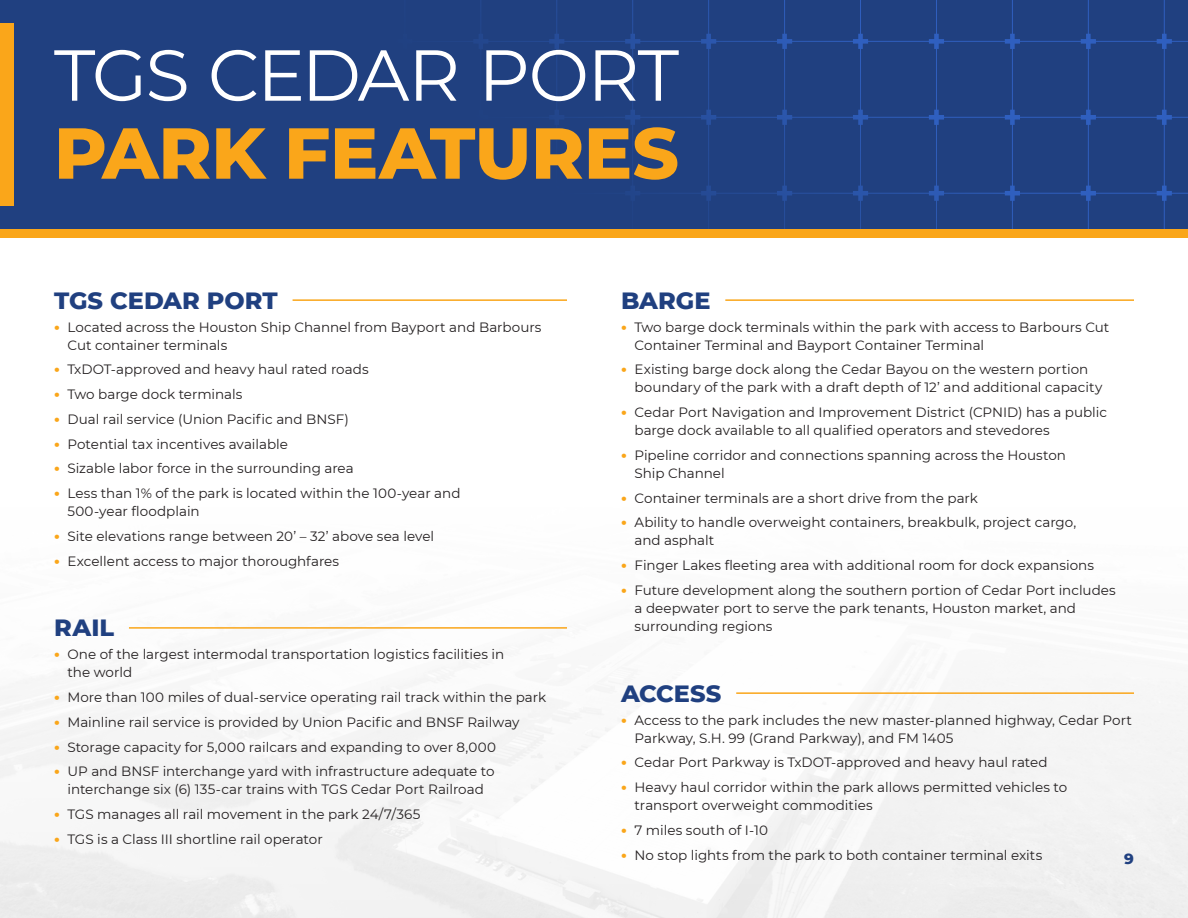
<style>
.page{position:relative;width:1188px;height:918px;background:#fff}
.page>*{position:absolute;margin:0;border:0;box-sizing:border-box;transform-origin:0 0}
.t1{font:72px "Montserrat";letter-spacing:-.025em;color:#fff}
.t2{font:800 72px "Montserrat";letter-spacing:-.005em;color:#faa61a}
.t3{font:800 24px "Montserrat";letter-spacing:.005em;color:#204080}
.t4{font:800 15px "Montserrat";color:#204080}
.t5{font:13.5px/18px "Montserrat";color:#231f20}
.s1{font-weight:800;font-size:15px;color:#faa61a}
</style>
<div class="page">
<div style="left:0;top:0;width:1188px;height:229px;background:#204080"></div>
<hr style="left:1164px;top:0;width:1px;height:229px;background:#fff">
<hr style="left:1088px;top:0;width:1px;height:229px;background:#fff">
<hr style="left:1012px;top:0;width:1px;height:229px;background:#fff">
<hr style="left:936px;top:0;width:1px;height:229px;background:#fff">
<hr style="left:860px;top:0;width:1px;height:229px;background:#fff">
<hr style="left:784px;top:0;width:1px;height:229px;background:#fff">
<hr style="left:708px;top:0;width:1px;height:229px;background:#fff">
<hr style="left:632px;top:0;width:1px;height:229px;background:#fff">
<hr style="left:556px;top:0;width:1px;height:229px;background:#fff">
<hr style="left:480px;top:0;width:1px;height:229px;background:#fff">
<hr style="left:405px;top:0;width:1px;height:229px;background:#fff">
<hr style="left:329px;top:0;width:1px;height:229px;background:#fff">
<hr style="left:253px;top:0;width:1px;height:229px;background:#fff">
<hr style="left:177px;top:0;width:1px;height:229px;background:#fff">
<hr style="left:101px;top:0;width:1px;height:229px;background:#fff">
<hr style="left:25px;top:0;width:1px;height:229px;background:#fff">
<hr style="left:0;top:193px;width:1188px;height:1px;background:#fff">
<hr style="left:0;top:117px;width:1188px;height:1px;background:#fff">
<hr style="left:0;top:41px;width:1188px;height:1px;background:#fff">
<hr style="left:0;top:0;width:1188px;height:1px;background:#fff">
<svg style="left:18px;top:34px;width:15px;height:15px"></svg>
<svg style="left:94px;top:34px;width:15px;height:15px"></svg>
<svg style="left:170px;top:34px;width:15px;height:15px"></svg>
<svg style="left:245px;top:34px;width:16px;height:15px"></svg>
<svg style="left:321px;top:34px;width:16px;height:15px"></svg>
<svg style="left:397px;top:34px;width:15px;height:15px"></svg>
<svg style="left:473px;top:34px;width:15px;height:15px"></svg>
<svg style="left:549px;top:34px;width:15px;height:15px"></svg>
<svg style="left:625px;top:34px;width:15px;height:15px"></svg>
<svg style="left:701px;top:34px;width:15px;height:15px"></svg>
<svg style="left:777px;top:34px;width:15px;height:15px"></svg>
<svg style="left:853px;top:34px;width:15px;height:15px"></svg>
<svg style="left:929px;top:34px;width:15px;height:15px"></svg>
<svg style="left:1005px;top:34px;width:15px;height:15px"></svg>
<svg style="left:1081px;top:34px;width:15px;height:15px"></svg>
<svg style="left:1157px;top:34px;width:15px;height:15px"></svg>
<svg style="left:18px;top:110px;width:15px;height:15px"></svg>
<svg style="left:94px;top:110px;width:15px;height:15px"></svg>
<svg style="left:170px;top:110px;width:15px;height:15px"></svg>
<svg style="left:245px;top:110px;width:16px;height:15px"></svg>
<svg style="left:321px;top:110px;width:16px;height:15px"></svg>
<svg style="left:397px;top:110px;width:15px;height:15px"></svg>
<svg style="left:473px;top:110px;width:15px;height:15px"></svg>
<svg style="left:549px;top:110px;width:15px;height:15px"></svg>
<svg style="left:625px;top:110px;width:15px;height:15px"></svg>
<svg style="left:701px;top:110px;width:15px;height:15px"></svg>
<svg style="left:777px;top:110px;width:15px;height:15px"></svg>
<svg style="left:853px;top:110px;width:15px;height:15px"></svg>
<svg style="left:929px;top:110px;width:15px;height:15px"></svg>
<svg style="left:1005px;top:110px;width:15px;height:15px"></svg>
<svg style="left:1081px;top:110px;width:15px;height:15px"></svg>
<svg style="left:1157px;top:110px;width:15px;height:15px"></svg>
<svg style="left:18px;top:186px;width:15px;height:15px"></svg>
<svg style="left:94px;top:186px;width:15px;height:15px"></svg>
<svg style="left:170px;top:186px;width:15px;height:15px"></svg>
<svg style="left:245px;top:186px;width:16px;height:15px"></svg>
<svg style="left:321px;top:186px;width:16px;height:15px"></svg>
<svg style="left:397px;top:186px;width:15px;height:15px"></svg>
<svg style="left:473px;top:186px;width:15px;height:15px"></svg>
<svg style="left:549px;top:186px;width:15px;height:15px"></svg>
<svg style="left:625px;top:186px;width:15px;height:15px"></svg>
<svg style="left:701px;top:186px;width:15px;height:15px"></svg>
<svg style="left:777px;top:186px;width:15px;height:15px"></svg>
<svg style="left:853px;top:186px;width:15px;height:15px"></svg>
<svg style="left:929px;top:186px;width:15px;height:15px"></svg>
<svg style="left:1005px;top:186px;width:15px;height:15px"></svg>
<svg style="left:1081px;top:186px;width:15px;height:15px"></svg>
<svg style="left:1157px;top:186px;width:15px;height:15px"></svg>
<div style="left:0;top:229px;width:1188px;height:9px;background:#faa61a"></div>
<div style="left:0;top:23px;width:14px;height:183px;background:#faa61a"></div>
<hr style="left:293px;top:299px;width:274px;height:2px;background:#faa61a">
<hr style="left:725px;top:299px;width:409px;height:2px;background:#faa61a">
<hr style="left:129px;top:627px;width:438px;height:2px;background:#faa61a">
<hr style="left:736px;top:692px;width:398px;height:2px;background:#faa61a">
<p class="t1" style="left:54px;top:26px;width:626px">TGS CEDAR PORT</p>
<p class="t2" style="left:54px;top:100px;width:626px">PARK FEATURES</p>
<p class="t3" style="left:54px;top:282px;width:225px">TGS CEDAR PORT</p>
<p class="t5" style="left:68px;top:317px;width:476px;text-indent:-14px"><span class="s1">•</span> Located across the Houston Ship Channel from Bayport and Barbours<br>Cut container terminals</p>
<p class="t5" style="left:54px;top:360px;width:316px"><span class="s1">•</span> TxDOT-approved and heavy haul rated roads</p>
<p class="t5" style="left:54px;top:385px;width:190px"><span class="s1">•</span> Two barge dock terminals</p>
<p class="t5" style="left:54px;top:409px;width:296px"><span class="s1">•</span> Dual rail service (Union Pacific and BNSF)</p>
<p class="t5" style="left:54px;top:434px;width:236px"><span class="s1">•</span> Potential tax incentives available</p>
<p class="t5" style="left:54px;top:459px;width:301px"><span class="s1">•</span> Sizable labor force in the surrounding area</p>
<p class="t5" style="left:68px;top:484px;width:395px;text-indent:-14px"><span class="s1">•</span> Less than 1% of the park is located within the 100-year and<br>500-year floodplain</p>
<p class="t5" style="left:54px;top:526px;width:382px"><span class="s1">•</span> Site elevations range between 20’ – 32’ above sea level</p>
<p class="t5" style="left:54px;top:551px;width:287px"><span class="s1">•</span> Excellent access to major thoroughfares</p>
<p class="t3" style="left:54px;top:610px;width:62px">RAIL</p>
<p class="t5" style="left:68px;top:645px;width:438px;text-indent:-14px"><span class="s1">•</span> One of the largest intermodal transportation logistics facilities in the world</p>
<p class="t5" style="left:54px;top:688px;width:494px"><span class="s1">•</span> More than 100 miles of dual-service operating rail track within the park</p>
<p class="t5" style="left:54px;top:712px;width:467px"><span class="s1">•</span> Mainline rail service is provided by Union Pacific and BNSF Railway</p>
<p class="t5" style="left:54px;top:737px;width:444px"><span class="s1">•</span> Storage capacity for 5,000 railcars and expanding to over 8,000</p>
<p class="t5" style="left:54px;top:762px;width:442px;text-align:center"><span class="s1">•</span> UP and BNSF interchange yard with infrastructure adequate to interchange six (6) 135-car trains with TGS Cedar Port Railroad</p>
<p class="t5" style="left:54px;top:805px;width:368px"><span class="s1">•</span> TGS manages all rail movement in the park 24/7/365</p>
<p class="t5" style="left:54px;top:829px;width:270px"><span class="s1">•</span> TGS is a Class III shortline rail operator</p>
<p class="t3" style="left:621px;top:282px;width:91px">BARGE</p>
<p class="t5" style="left:634px;top:317px;width:476px;text-indent:-14px"><span class="s1">•</span> Two barge dock terminals within the park with access to Barbours Cut<br>Container Terminal and Bayport Container Terminal</p>
<p class="t5" style="left:634px;top:360px;width:469px;text-indent:-14px"><span class="s1">•</span> Existing barge dock along the Cedar Bayou on the western portion boundary of the park with a draft depth of 12’ and additional capacity</p>
<p class="t5" style="left:634px;top:403px;width:474px;text-indent:-14px"><span class="s1">•</span> Cedar Port Navigation and Improvement District (CPNID) has a public barge dock available to all qualified operators and stevedores</p>
<p class="t5" style="left:634px;top:445px;width:433px;text-indent:-14px"><span class="s1">•</span> Pipeline corridor and connections spanning across the Houston<br>Ship Channel</p>
<p class="t5" style="left:621px;top:488px;width:359px"><span class="s1">•</span> Container terminals are a short drive from the park</p>
<p class="t5" style="left:634px;top:513px;width:443px;text-indent:-14px"><span class="s1">•</span> Ability to handle overweight containers, breakbulk, project cargo, and asphalt</p>
<p class="t5" style="left:621px;top:556px;width:475px"><span class="s1">•</span> Finger Lakes fleeting area with additional room for dock expansions</p>
<p class="t5" style="left:634px;top:580px;width:483px;text-indent:-14px"><span class="s1">•</span> Future development along the southern portion of Cedar Port includes a deepwater port to serve the park tenants, Houston market, and surrounding regions</p>
<p class="t3" style="left:621px;top:675px;width:102px">ACCESS</p>
<p class="t5" style="left:634px;top:710px;width:499px;text-indent:-14px"><span class="s1">•</span> Access to the park includes the new master-planned highway, Cedar Port<br>Parkway, S.H. 99 (Grand Parkway), and FM 1405</p>
<p class="t5" style="left:621px;top:753px;width:428px"><span class="s1">•</span> Cedar Port Parkway is TxDOT-approved and heavy haul rated</p>
<p class="t5" style="left:634px;top:778px;width:434px;text-indent:-14px"><span class="s1">•</span> Heavy haul corridor within the park allows permitted vehicles to transport overweight commodities</p>
<p class="t5" style="left:621px;top:820px;width:149px"><span class="s1">•</span> 7 miles south of I-10</p>
<p class="t5" style="left:621px;top:845px;width:423px"><span class="s1">•</span> No stop lights from the park to both container terminal exits</p>
<p class="t4" style="left:1124px;top:848px;width:11px">9</p>
</div>
